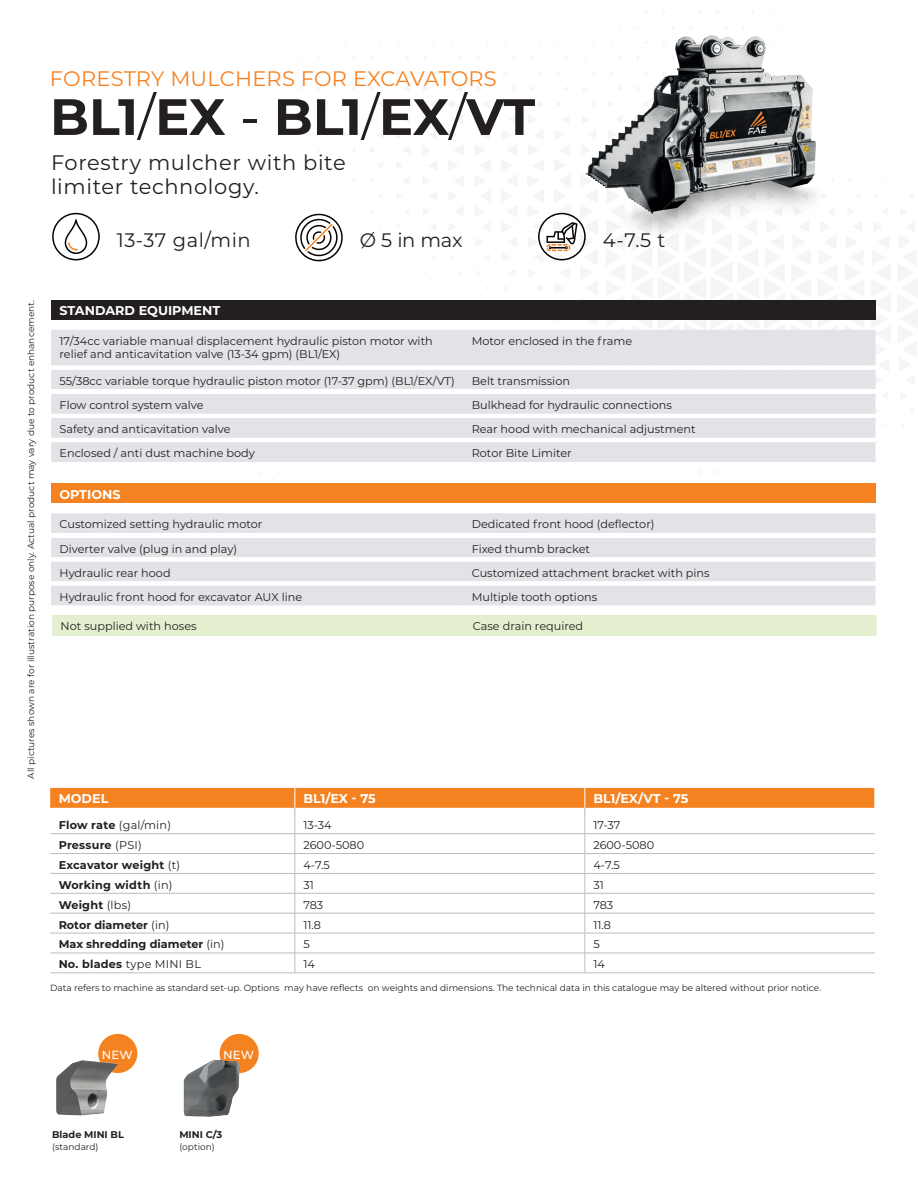
<style>
.page{position:relative;width:918px;height:1188px;background:#fff}
.page>*{position:absolute;margin:0;border:0;box-sizing:border-box;transform-origin:0 0}
.Sottotitolo_pagina_p{font:700 51px "Montserrat";letter-spacing:-.005em;color:#231f20}
.Sottotitolo_pagina_p-2{font:21px "Montserrat";letter-spacing:.03em;color:#231f20}
.Sottotitolo_pagina_p-3{font:21px "Montserrat";letter-spacing:.01em;color:#f58220}
.t1{font:19.5px "Montserrat";letter-spacing:.03em;color:#231f20}
.t2{font:700 12.75px "Montserrat";color:#fff}
.t3{font:500 11.85px "Montserrat";letter-spacing:.005em;color:#fff}
.t4{font:11.25px/13.5px "Montserrat";color:#231f20}
.t5{font:700 11.25px "Montserrat";letter-spacing:.005em;color:#231f20}
.t6{font:11.25px "Montserrat";letter-spacing:.02em;color:#231f20}
.t7{font:700 9.75px "Montserrat";color:#231f20}
.t8{font:9px "Montserrat";color:#231f20}
.s1{font-weight:400}
.s2{font-weight:700}
</style>
<div class="page">
<img style="left:598px;top:35px;width:226px;height:207px">
<div style="left:50px;top:788px;width:825px;height:20px;background:#f58220"></div>
<hr style="left:50px;top:833px;width:245px;height:1px;background:#bcbdc0">
<hr style="left:295px;top:833px;width:290px;height:1px;background:#bcbdc0">
<hr style="left:585px;top:833px;width:290px;height:1px;background:#bcbdc0">
<hr style="left:50px;top:853px;width:245px;height:1px;background:#bcbdc0">
<hr style="left:295px;top:853px;width:290px;height:1px;background:#bcbdc0">
<hr style="left:585px;top:853px;width:290px;height:1px;background:#bcbdc0">
<hr style="left:50px;top:873px;width:245px;height:1px;background:#bcbdc0">
<hr style="left:295px;top:873px;width:290px;height:1px;background:#bcbdc0">
<hr style="left:585px;top:873px;width:290px;height:1px;background:#bcbdc0">
<hr style="left:50px;top:893px;width:245px;height:1px;background:#bcbdc0">
<hr style="left:295px;top:893px;width:290px;height:1px;background:#bcbdc0">
<hr style="left:585px;top:893px;width:290px;height:1px;background:#bcbdc0">
<hr style="left:50px;top:913px;width:245px;height:1px;background:#bcbdc0">
<hr style="left:295px;top:913px;width:290px;height:1px;background:#bcbdc0">
<hr style="left:585px;top:913px;width:290px;height:1px;background:#bcbdc0">
<hr style="left:50px;top:933px;width:245px;height:1px;background:#bcbdc0">
<hr style="left:295px;top:933px;width:290px;height:1px;background:#bcbdc0">
<hr style="left:585px;top:933px;width:290px;height:1px;background:#bcbdc0">
<hr style="left:50px;top:953px;width:245px;height:1px;background:#bcbdc0">
<hr style="left:295px;top:953px;width:290px;height:1px;background:#bcbdc0">
<hr style="left:585px;top:953px;width:290px;height:1px;background:#bcbdc0">
<hr style="left:50px;top:973px;width:245px;height:1px;background:#bcbdc0">
<hr style="left:295px;top:973px;width:290px;height:1px;background:#bcbdc0">
<hr style="left:585px;top:973px;width:290px;height:1px;background:#bcbdc0">
<svg style="left:295px;top:788px;width:1px;height:185px"></svg>
<svg style="left:585px;top:788px;width:1px;height:185px"></svg>
<div style="left:51px;top:483px;width:825px;height:20px;background:#f58220"></div>
<div style="left:51px;top:513px;width:825px;height:92px;background:#e1e3e6"></div>
<hr style="left:51px;top:533px;width:825px;height:4px;background:#fff">
<hr style="left:51px;top:557px;width:825px;height:4px;background:#fff">
<div style="left:51px;top:581px;width:412px;height:5px;background:#fff"></div>
<div style="left:463px;top:581px;width:413px;height:5px;background:#fff"></div>
<svg style="left:295px;top:213px;width:48px;height:48px"></svg>
<svg style="left:52px;top:213px;width:48px;height:47px"></svg>
<svg style="left:538px;top:157px;width:60px;height:104px"></svg>
<div style="left:98px;top:1034px;width:39px;height:39px;background:#f58220;border-radius:50%"></div>
<img style="left:56px;top:1055px;width:80px;height:61px">
<div style="left:51px;top:300px;width:825px;height:20px;background:#231f20"></div>
<div style="left:51px;top:330px;width:825px;height:132px;background:#e1e3e6"></div>
<hr style="left:51px;top:366px;width:825px;height:4px;background:#fff">
<hr style="left:51px;top:414px;width:825px;height:4px;background:#fff">
<hr style="left:51px;top:438px;width:825px;height:4px;background:#fff">
<hr style="left:51px;top:390px;width:825px;height:4px;background:#fff">
<div style="left:220px;top:1034px;width:39px;height:39px;background:#f58220;border-radius:50%"></div>
<img style="left:183px;top:1055px;width:76px;height:62px">
<div style="left:52px;top:615px;width:825px;height:21px;background:#e3efcf"></div>
<p class="Sottotitolo_pagina_p-3" style="left:50px;top:64px;width:448px">FORESTRY MULCHERS FOR EXCAVATORS</p>
<p class="Sottotitolo_pagina_p" style="left:50px;top:80px;width:487px">BL1<span class="s1">/</span>EX <span class="s1">-</span> BL1<span class="s1">/</span>EX<span class="s1">/</span>VT</p>
<p class="Sottotitolo_pagina_p-2" style="left:51px;top:148px;width:296px">Forestry mulcher with bite</p>
<p class="Sottotitolo_pagina_p-2" style="left:51px;top:172px;width:209px">limiter technology.</p>
<p class="t1" style="left:117px;top:226px;width:135px">13-37 gal/min</p>
<p class="t1" style="left:360px;top:226px;width:104px">Ø 5 in max</p>
<p class="t1" style="left:603px;top:226px;width:64px">4-7.5 t</p>
<p class="t8" style="left:25px;top:779px;width:480px;rotate:-90deg">All pictures shown are for illustration purpose only. Actual product may vary due to product enhancement.</p>
<p class="t2" style="left:60px;top:301px;width:162px">STANDARD EQUIPMENT</p>
<p class="t4" style="left:60px;top:334px;width:375px">17/34cc variable manual displacement hydraulic piston motor with relief and anticavitation valve (13-34 gpm) (BL1/EX)</p>
<p class="t4" style="left:472px;top:334px;width:162px">Motor enclosed in the frame</p>
<p class="t4" style="left:60px;top:374px;width:397px">55/38cc variable torque hydraulic piston motor (17-37 gpm) (BL1/EX/VT)</p>
<p class="t4" style="left:472px;top:374px;width:100px">Belt transmission</p>
<p class="t4" style="left:60px;top:398px;width:145px">Flow control system valve</p>
<p class="t4" style="left:472px;top:398px;width:202px">Bulkhead for hydraulic connections</p>
<p class="t4" style="left:60px;top:422px;width:172px">Safety and anticavitation valve</p>
<p class="t4" style="left:472px;top:422px;width:226px">Rear hood with mechanical adjustment</p>
<p class="t4" style="left:60px;top:446px;width:197px">Enclosed / anti dust machine body</p>
<p class="t4" style="left:472px;top:446px;width:101px">Rotor Bite Limiter</p>
<p class="t2" style="left:60px;top:485px;width:62px">OPTIONS</p>
<p class="t4" style="left:60px;top:517px;width:204px">Customized setting hydraulic motor</p>
<p class="t4" style="left:472px;top:517px;width:184px">Dedicated front hood (deflector)</p>
<p class="t4" style="left:60px;top:541px;width:179px">Diverter valve (plug in and play)</p>
<p class="t4" style="left:472px;top:541px;width:120px">Fixed thumb bracket</p>
<p class="t4" style="left:60px;top:565px;width:113px">Hydraulic rear hood</p>
<p class="t4" style="left:472px;top:565px;width:239px">Customized attachment bracket with pins</p>
<p class="t4" style="left:60px;top:590px;width:244px">Hydraulic front hood for excavator AUX line</p>
<p class="t4" style="left:472px;top:590px;width:127px">Multiple tooth options</p>
<p class="t4" style="left:61px;top:619px;width:138px">Not supplied with hoses</p>
<p class="t4" style="left:473px;top:619px;width:112px">Case drain required</p>
<p class="t2" style="left:59px;top:789px;width:51px">MODEL</p>
<p class="t2" style="left:303px;top:789px;width:74px">BL1/EX - 75</p>
<p class="t2" style="left:593px;top:789px;width:97px">BL1/EX/VT - 75</p>
<p class="t4" style="left:59px;top:818px;width:114px"><span class="s2">Flow rate</span> (gal/min)</p>
<p class="t4" style="left:303px;top:818px;width:30px">13-34</p>
<p class="t4" style="left:593px;top:818px;width:29px">17-37</p>
<p class="t5" style="left:59px;top:837px;width:85px">Pressure <span class="s1">(PSI)</span></p>
<p class="t4" style="left:303px;top:838px;width:62px">2600-5080</p>
<p class="t4" style="left:593px;top:838px;width:62px">2600-5080</p>
<p class="t5" style="left:59px;top:857px;width:123px">Excavator weight <span class="s1">(t)</span></p>
<p class="t4" style="left:303px;top:858px;width:28px">4-7.5</p>
<p class="t4" style="left:593px;top:858px;width:28px">4-7.5</p>
<p class="t5" style="left:59px;top:877px;width:115px">Working width <span class="s1">(in)</span></p>
<p class="t4" style="left:303px;top:878px;width:12px">31</p>
<p class="t4" style="left:593px;top:878px;width:12px">31</p>
<p class="t5" style="left:59px;top:897px;width:74px">Weight <span class="s1">(lbs)</span></p>
<p class="t4" style="left:303px;top:898px;width:21px">783</p>
<p class="t4" style="left:593px;top:898px;width:21px">783</p>
<p class="t5" style="left:59px;top:916px;width:112px">Rotor diameter <span class="s1">(in)</span></p>
<p class="t4" style="left:303px;top:917px;width:19px">11.8</p>
<p class="t4" style="left:593px;top:917px;width:19px">11.8</p>
<p class="t5" style="left:59px;top:936px;width:167px">Max shredding diameter <span class="s1">(in)</span></p>
<p class="t4" style="left:303px;top:937px;width:8px">5</p>
<p class="t4" style="left:593px;top:937px;width:8px">5</p>
<p class="t6" style="left:59px;top:957px;width:144px"><span class="s2">No. blades</span> type MINI BL</p>
<p class="t4" style="left:303px;top:957px;width:13px">14</p>
<p class="t4" style="left:593px;top:957px;width:13px">14</p>
<p class="t8" style="left:50px;top:981px;width:773px">Data refers to machine as standard set-up. Options may have reflects on weights and dimensions. The technical data in this catalogue may be altered without prior notice.</p>
<p class="t3" style="left:102px;top:1046px;width:32px">NEW</p>
<p class="t3" style="left:223px;top:1046px;width:32px">NEW</p>
<p class="t7" style="left:52px;top:1128px;width:73px">Blade MINI BL</p>
<p class="t8" style="left:52px;top:1140px;width:48px">(standard)</p>
<p class="t7" style="left:179px;top:1128px;width:45px">MINI C/3</p>
<p class="t8" style="left:179px;top:1140px;width:37px">(option)</p>
</div>
